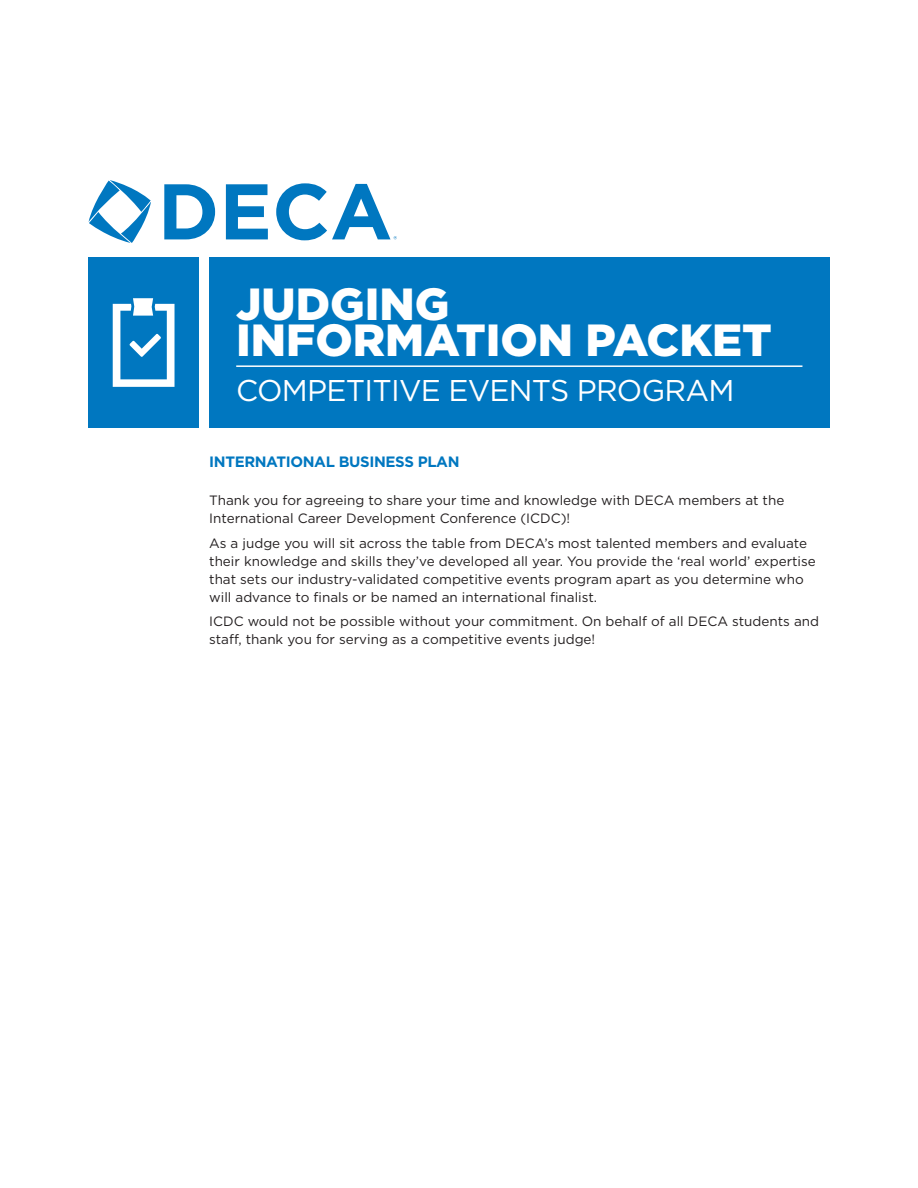
<style>
.page{position:relative;width:918px;height:1188px;background:#fff}
.page>*{position:absolute;margin:0;border:0;box-sizing:border-box;transform-origin:0 0}
.t1{font:900 45px/36px "Gotham";color:#fff}
.t2{font:30px "Gotham";letter-spacing:-.025em;color:#fff}
.t3{font:700 15px "Gotham";letter-spacing:-.025em;color:#0077c0}
.t4{font:13.5px/18px "Gotham";color:#231f20}
</style>
<div class="page">
<div style="left:209px;top:257px;width:620px;height:171px;background:#0077c0"></div>
<svg style="left:89px;top:180px;width:308px;height:63px"></svg>
<div style="left:89px;top:257px;width:110px;height:171px;background:#0077c0"></div>
<hr style="left:236px;top:365px;width:566px;height:2px;background:#fff">
<svg style="left:113px;top:298px;width:62px;height:89px"></svg>
<p class="t1" style="left:236px;top:286px;width:537px">JUDGING<br>INFORMATION PACKET</p>
<p class="t2" style="left:236px;top:371px;width:500px">COMPETITIVE EVENTS PROGRAM</p>
<p class="t3" style="left:209px;top:452px;width:252px">INTERNATIONAL BUSINESS PLAN</p>
<p class="t4" style="left:209px;top:491px;width:577px">Thank you for agreeing to share your time and knowledge with DECA members at the<br>International Career Development Conference (ICDC)!</p>
<p class="t4" style="left:209px;top:534px;width:608px">As a judge you will sit across the table from DECA’s most talented members and evaluate their knowledge and skills they’ve developed all year. You provide the ‘real world’ expertise that sets our industry-validated competitive events program apart as you determine who will advance to finals or be named an international finalist.</p>
<p class="t4" style="left:209px;top:612px;width:611px">ICDC would not be possible without your commitment. On behalf of all DECA students and staff, thank you for serving as a competitive events judge!</p>
</div>
